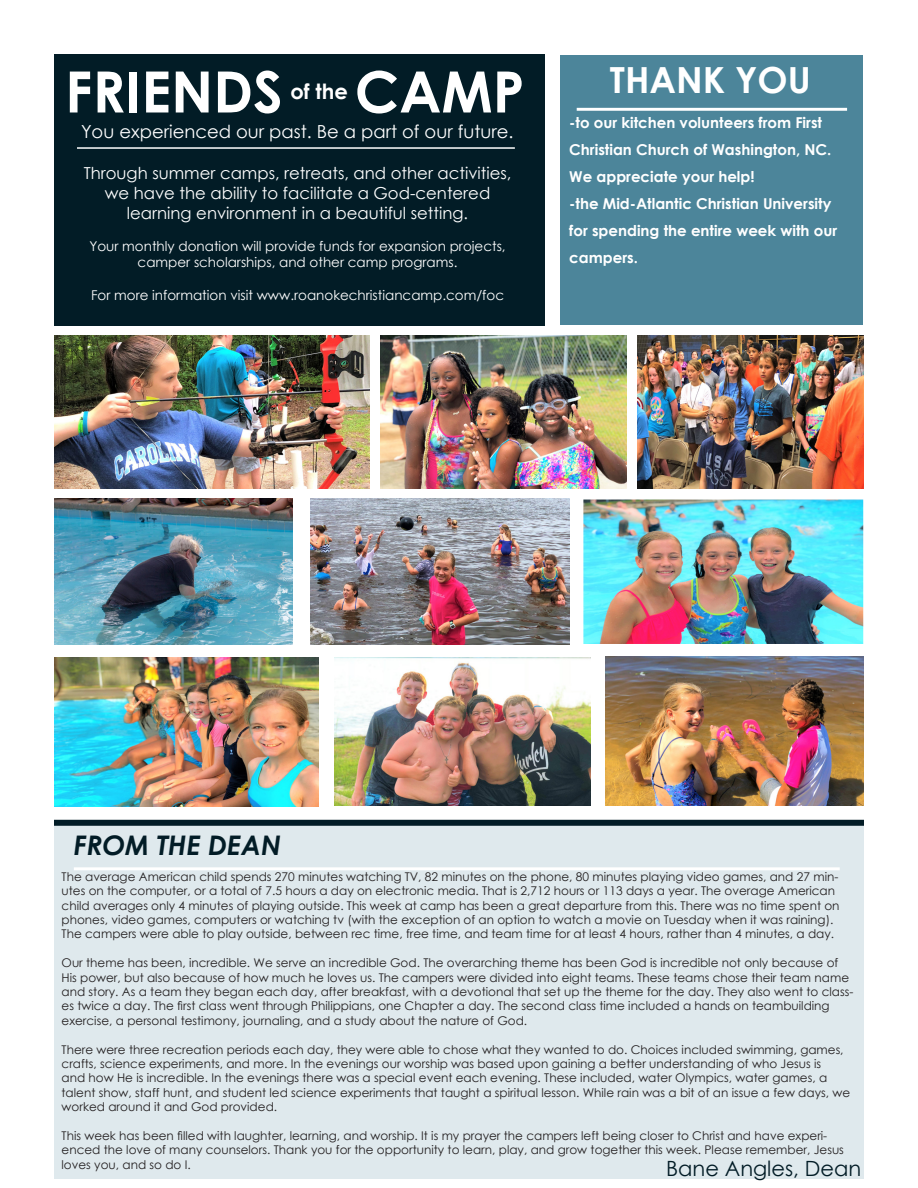
<style>
.page{position:relative;width:918px;height:1188px;background:#fff}
.page>*{position:absolute;margin:0;border:0;box-sizing:border-box;transform-origin:0 0}
.t1{font:700 57px "Century Gothic";color:#fff}
.t2{font:700 36px "Century Gothic";color:#fff}
.t3{font:italic 700 27px "Century Gothic";color:#021c26}
.t4{font:21px "Century Gothic";color:#021c26}
.t5{font:700 21px "Century Gothic";color:#fff}
.t6{font:18px "Century Gothic";color:#fff}
.t7{font:16.5px/19.8px "Century Gothic";color:#fff;text-align:center}
.t8{font:700 15px/27px "Century Gothic";color:#fff}
.t9{font:13.5px/16.2px "Century Gothic";color:#fff;text-align:center}
.t10{font:12px/14.4px "Century Gothic";color:#231f20}
</style>
<div class="page">
<div style="left:561px;top:55px;width:302px;height:270px;background:#4c859a"></div>
<div style="left:54px;top:826px;width:810px;height:353px;background:#dfe9ed"></div>
<hr style="left:74px;top:867px;width:766px;height:3px;background:#fff">
<div style="left:54px;top:820px;width:810px;height:6px;background:#021c26"></div>
<hr style="left:577px;top:108px;width:270px;height:3px;background:#fff">
<div style="left:54px;top:54px;width:491px;height:272px;background:#021c26"></div>
<img style="left:54px;top:499px;width:238px;height:146px">
<img style="left:55px;top:335px;width:315px;height:154px">
<img style="left:310px;top:499px;width:259px;height:146px">
<img style="left:381px;top:335px;width:245px;height:154px">
<img style="left:638px;top:335px;width:226px;height:154px">
<img style="left:583px;top:500px;width:280px;height:144px">
<img style="left:335px;top:657px;width:255px;height:149px">
<img style="left:55px;top:658px;width:264px;height:149px">
<img style="left:605px;top:656px;width:259px;height:150px">
<hr style="left:77px;top:147px;width:438px;height:2px;background:#fff">
<p class="t1" style="left:65px;top:49px;width:219px">FRIENDS</p>
<p class="t1" style="left:355px;top:49px;width:171px">CAMP</p>
<p class="t6" style="left:81px;top:119px;width:434px">You experienced our past. Be a part of our future.</p>
<p class="t5" style="left:290px;top:76px;width:59px">of the</p>
<p class="t7" style="left:84px;top:163px;width:429px">Through summer camps, retreats, and other activities, we have the ability to facilitate a God-centered learning environment in a beautiful setting.</p>
<p class="t9" style="left:89px;top:238px;width:418px">Your monthly donation will provide funds for expansion projects, camper scholarships, and other camp programs.</p>
<p class="t9" style="left:91px;top:287px;width:415px">For more information visit www.roanokechristiancamp.com/foc</p>
<p class="t2" style="left:610px;top:53px;width:202px">THANK YOU</p>
<p class="t8" style="left:569px;top:108px;width:264px">-to our kitchen volunteers from First<br>Christian Church of Washington, NC.<br>We appreciate your help!</p>
<p class="t8" style="left:569px;top:189px;width:269px">-the Mid-Atlantic Christian University for spending the entire week with our campers.</p>
<p class="t3" style="left:74px;top:824px;width:209px">FROM THE DEAN</p>
<p class="t10" style="left:62px;top:869px;width:779px">The average American child spends 270 minutes watching TV, 82 minutes on the phone, 80 minutes playing video games, and 27 min&shy;utes on the computer, or a total of 7.5 hours a day on electronic media. That is 2,712 hours or 113 days a year. The overage American child averages only 4 minutes of playing outside. This week at camp has been a great departure from this. There was no time spent on phones, video games, computers or watching tv (with the exception of an option to watch a movie on Tuesday when it was raining).<br>The campers were able to play outside, between rec time, free time, and team time for at least 4 hours, rather than 4 minutes, a day.</p>
<p class="t10" style="left:62px;top:956px;width:793px">Our theme has been, incredible. We serve an incredible God. The overarching theme has been God is incredible not only because of His power, but also because of how much he loves us. The campers were divided into eight teams. These teams chose their team name and story. As a team they began each day, after breakfast, with a devotional that set up the theme for the day. They also went to class&shy;es twice a day. The first class went through Philippians, one Chapter a day. The second class time included a hands on teambuilding exercise, a personal testimony, journaling, and a study about the nature of God.</p>
<p class="t10" style="left:62px;top:1042px;width:790px">There were three recreation periods each day, they were able to chose what they wanted to do. Choices included swimming, games, crafts, science experiments, and more. In the evenings our worship was based upon gaining a better understanding of who Jesus is<br>and how He is incredible. In the evenings there was a special event each evening. These included, water Olympics, water games, a talent show, staff hunt, and student led science experiments that taught a spiritual lesson. While rain was a bit of an issue a few days, we worked around it and God provided.</p>
<p class="t10" style="left:62px;top:1128px;width:784px">This week has been filled with laughter, learning, and worship. It is my prayer the campers left being closer to Christ and have experi&shy;enced the love of many counselors. Thank you for the opportunity to learn, play, and grow together this week. Please remember, Jesus loves you, and so do I.</p>
<p class="t4" style="left:666px;top:1153px;width:197px">Bane Angles, Dean</p>
</div>
